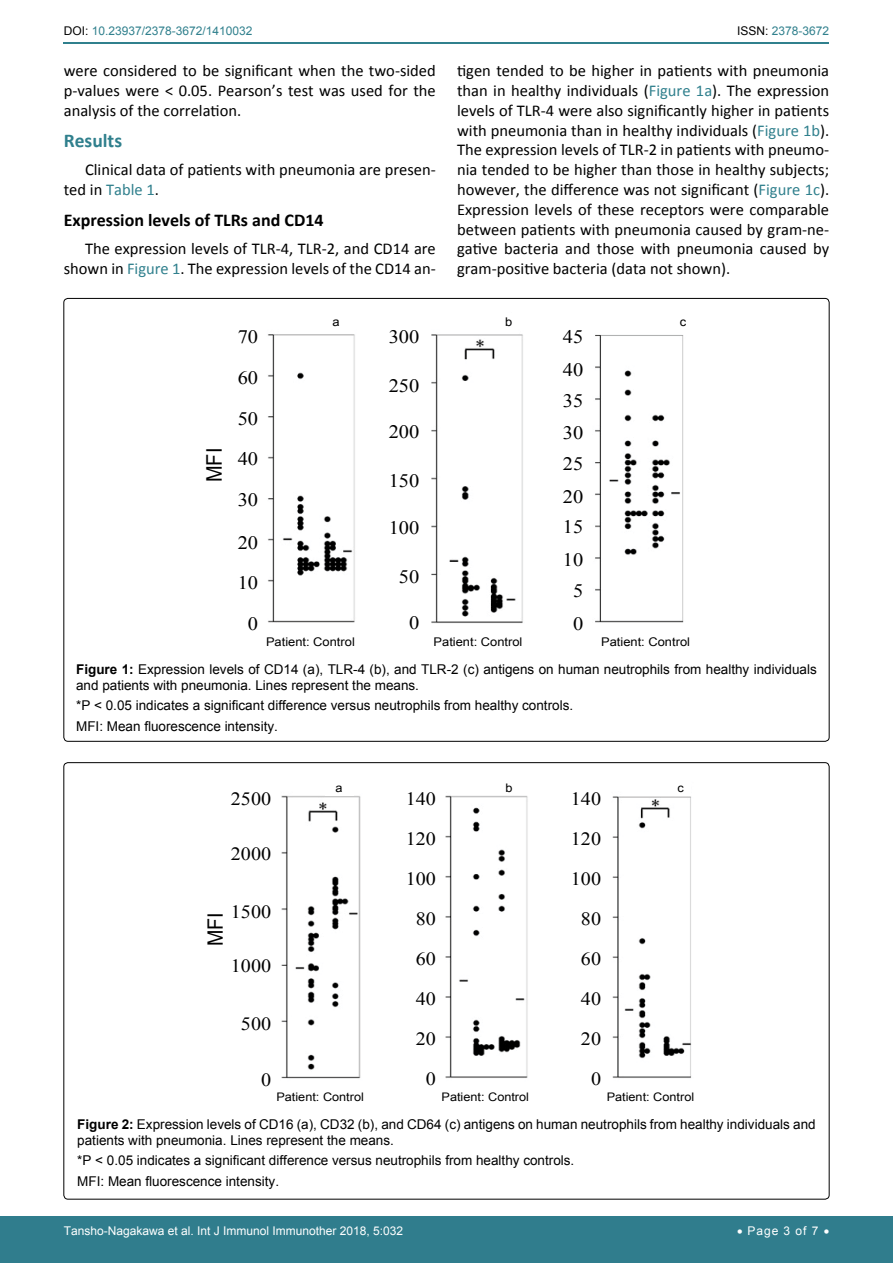
<style>
.page{position:relative;width:893px;height:1263px;background:#fff}
.page>*{position:absolute;margin:0;border:0;box-sizing:border-box;transform-origin:0 0}
.t1{font:21.45px "Arial";color:#000;scale:.93 1}
.t2{font:21.15px "Arial";color:#000;scale:.93 1}
.t3{font:700 19.5px "Calibri";color:#30808d}
.t4{font:18.9px/40.7px "Times New Roman";color:#000;scale:1.08 1}
.t5{font:18.6px/40px "Times New Roman";color:#000;text-align:right;scale:1.08 1}
.t6{font:700 18px "Calibri";color:#000}
.t7{font:16.5px/19.8px "Calibri";color:#000;text-align:justify}
.t8{font:13.5px/16.2px "Arial";color:#000}
.t9{font:12px "Arial";color:#fff}
.t10{font:12px "Arial";color:#000;scale:1.08 1}
.t11{font:12px "Arial";color:#30808d}
.t12{font:11.85px "Arial";color:#000;scale:1.08 1}
.s1{color:#000}
.s2{color:#30808d}
.s3{font-weight:700}
</style>
<div class="page">
<hr style="left:64px;top:43px;width:765px;height:1px;background:#30808d">
<div style="left:0;top:1217px;width:893px;height:46px;background:#307d8d"></div>
<img style="left:268px;top:334px;width:416px;height:289px">
<div style="left:556px;top:315px;width:35px;height:340px;background:#fff"></div>
<div style="left:376px;top:323px;width:55px;height:332px;background:#fff"></div>
<img style="left:281px;top:795px;width:411px;height:284px">
<div style="left:564px;top:780px;width:46px;height:315px;background:#fff"></div>
<div style="left:399px;top:780px;width:43px;height:315px;background:#fff"></div>
<div style="left:670px;top:780px;width:20px;height:16px;background:#fff"></div>
<p class="t11" style="left:64px;top:23px;width:190px"><span class="s1">DOI:</span> 10.23937/2378-3672/1410032</p>
<p class="t11" style="left:737px;top:23px;width:94px"><span class="s1">ISSN:</span> 2378-3672</p>
<p class="t7" style="left:64px;top:61px;width:374px">were considered to be significant when the two-sided p-values were &lt; 0.05. Pearson’s test was used for the analysis of the correlation.</p>
<p class="t3" style="left:64px;top:128px;width:60px">Results</p>
<p class="t7" style="left:64px;top:160px;width:374px;text-indent:21px">Clinical data of patients with pneumonia are presen&shy;ted in <span class="s2">Table 1</span>.</p>
<p class="t6" style="left:64px;top:208px;width:261px">Expression levels of TLRs and CD14</p>
<p class="t7" style="left:64px;top:239px;width:374px;text-align:right">The expression levels of TLR-4, TLR-2, and CD14 are shown in <span class="s2">Figure 1</span>. The expression levels of the CD14 an-</p>
<p class="t7" style="left:457px;top:61px;width:374px">tigen tended to be higher in patients with pneumonia than in healthy individuals (<span class="s2">Figure 1a</span>). The expression levels of TLR-4 were also significantly higher in patients with pneumonia than in healthy individuals (<span class="s2">Figure 1b</span>).<br>The expression levels of TLR-2 in patients with pneumo&shy;nia tended to be higher than those in healthy subjects; however, the difference was not significant (<span class="s2">Figure 1c</span>).<br>Expression levels of these receptors were comparable between patients with pneumonia caused by gram-ne&shy;gative bacteria and those with pneumonia caused by gram-positive bacteria (data not shown).</p>
<p class="t10" style="left:333px;top:314px;width:8px">a</p>
<p class="t10" style="left:505px;top:314px;width:8px">b</p>
<p class="t10" style="left:680px;top:314px;width:7px">c</p>
<p class="t4" style="left:563px;top:320px;width:20px;line-height:32.7px">45<br>40</p>
<p class="t4" style="left:563px;top:383px;width:20px;line-height:32.7px">35<br>30</p>
<p class="t4" style="left:563px;top:447px;width:20px;line-height:32.7px">25<br>20</p>
<p class="t4" style="left:563px;top:510px;width:20px;line-height:32.7px">15<br>10</p>
<p class="t4" style="left:573px;top:574px;width:11px;line-height:32.7px">5<br>0</p>
<p class="t8" style="left:76px;top:661px;width:742px"><span class="s3">Figure 1:</span> Expression levels of CD14 (a), TLR-4 (b), and TLR-2 (c) antigens on human neutrophils from healthy individuals and patients with pneumonia. Lines represent the means.</p>
<p class="t8" style="left:76px;top:695px;width:499px;line-height:20.4px">*P &lt; 0.05 indicates a significant difference versus neutrophils from healthy controls.<br>MFI: Mean fluorescence intensity.</p>
<p class="t4" style="left:389px;top:316px;width:30px">300</p>
<p class="t4" style="left:389px;top:365px;width:30px">250</p>
<p class="t4" style="left:389px;top:411px;width:30px">200</p>
<p class="t4" style="left:389px;top:460px;width:30px">150</p>
<p class="t4" style="left:389px;top:507px;width:30px">100</p>
<p class="t4" style="left:399px;top:555px;width:20px">50</p>
<p class="t4" style="left:409px;top:602px;width:11px">0</p>
<p class="t4" style="left:238px;top:316px;width:20px;text-align:justify">70<br>60<br>50<br>40<br>30</p>
<p class="t4" style="left:238px;top:522px;width:20px;text-align:center">20<br>10<br>0</p>
<h1 class="t1" style="left:200px;top:482px;width:38px;rotate:-90deg">MFI</h1>
<p class="t10" style="left:266px;top:634px;width:84px">Patient: Control</p>
<p class="t10" style="left:434px;top:634px;width:84px">Patient: Control</p>
<p class="t10" style="left:601px;top:634px;width:84px">Patient: Control</p>
<p class="t12" style="left:335px;top:780px;width:8px">a</p>
<p class="t12" style="left:505px;top:780px;width:8px">b</p>
<p class="t12" style="left:678px;top:780px;width:7px">c</p>
<p class="t5" style="left:406px;top:778px;width:29px">140<br>120<br>100<br>80<br>60<br>40<br>20<br>0</p>
<p class="t5" style="left:571px;top:778px;width:29px">140<br>120<br>100<br>80<br>60<br>40<br>20<br>0</p>
<p class="t8" style="left:77px;top:1116px;width:740px"><span class="s3">Figure 2:</span> Expression levels of CD16 (a), CD32 (b), and CD64 (c) antigens on human neutrophils from healthy individuals and patients with pneumonia. Lines represent the means.</p>
<p class="t8" style="left:77px;top:1150px;width:499px;line-height:20.4px">*P &lt; 0.05 indicates a significant difference versus neutrophils from healthy controls.<br>MFI: Mean fluorescence intensity.</p>
<p class="t5" style="left:231px;top:778px;width:39px">2500</p>
<p class="t5" style="left:231px;top:834px;width:39px">2000</p>
<p class="t5" style="left:231px;top:892px;width:39px">1500</p>
<p class="t2" style="left:202px;top:946px;width:38px;rotate:-90deg">MFI</p>
<p class="t5" style="left:231px;top:945px;width:39px">1000</p>
<p class="t5" style="left:241px;top:1003px;width:29px">500</p>
<p class="t5" style="left:261px;top:1059px;width:11px">0</p>
<p class="t12" style="left:276px;top:1089px;width:83px">Patient: Control</p>
<p class="t12" style="left:442px;top:1089px;width:83px">Patient: Control</p>
<p class="t12" style="left:607px;top:1089px;width:83px">Patient: Control</p>
<p class="t9" style="left:64px;top:1223px;width:341px">Tansho-Nagakawa et al. Int J Immunol Immunother 2018, 5:032</p>
<p class="t9" style="left:737px;top:1223px;width:94px">• Page 3 of 7 •</p>
</div>
